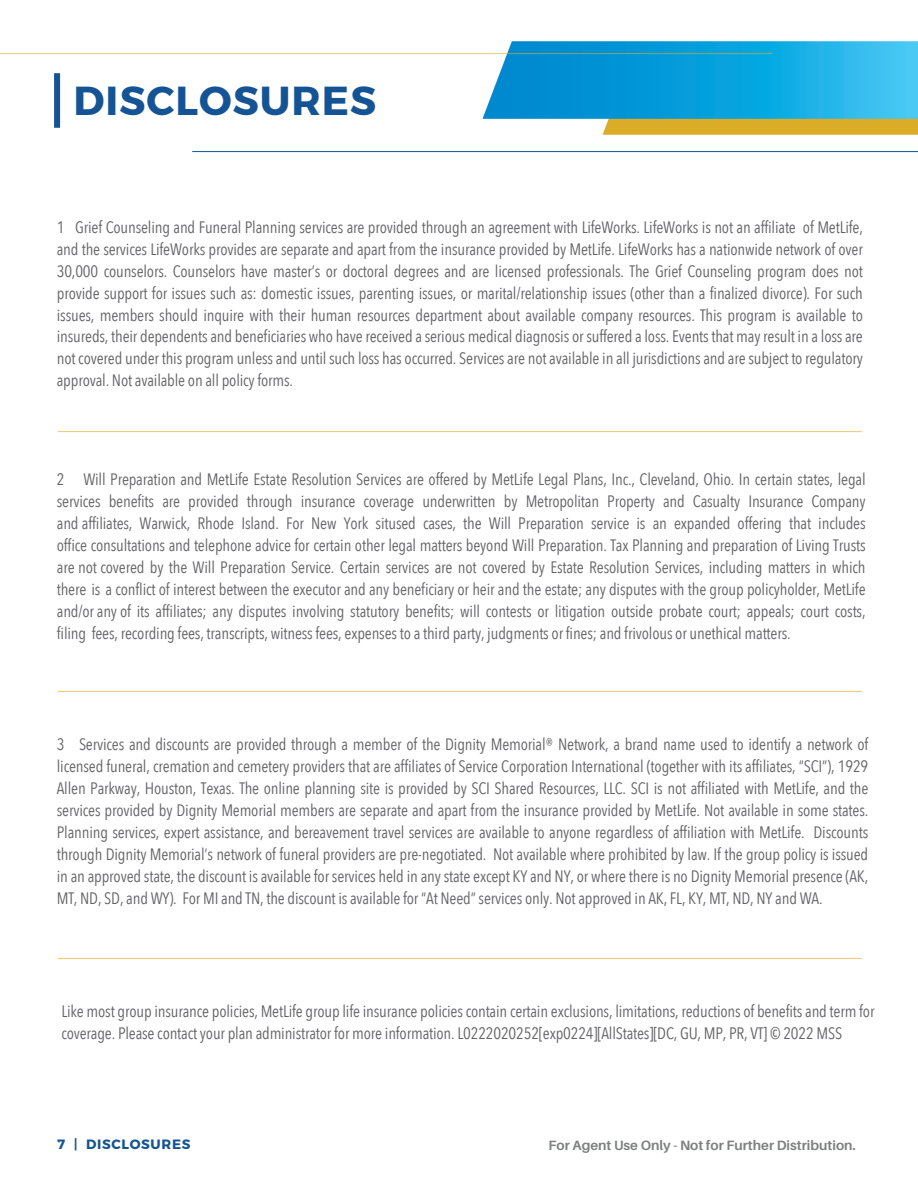
<style>
.page{position:relative;width:918px;height:1188px;background:#fff}
.page>*{position:absolute;margin:0;border:0;box-sizing:border-box;transform-origin:0 0}
.t1{font:40.5px "Trueno Bd";letter-spacing:.025em;color:#145494}
.t2{font:16.5px/22px "Avenir Next Condensed";letter-spacing:-.01em;color:#636366;text-align:justify}
.t3{font:700 13.5px "Aileron";color:#7f8181}
.t4{font:13.5px "Trueno Bd";letter-spacing:.05em;color:#145494}
.s1{font-family:"Trueno S Bd"}
</style>
<div class="page">
<div style="left:54px;top:73px;width:6px;height:55px;background:#145494"></div>
<hr style="left:58px;top:431px;width:804px;height:1px;background:#dbac27">
<hr style="left:58px;top:691px;width:804px;height:1px;background:#dbac27">
<hr style="left:58px;top:958px;width:804px;height:1px;background:#dbac27">
<hr style="left:192px;top:151px;width:726px;height:1px;background:#145494">
<svg style="left:483px;top:41px;width:435px;height:94px;background:#3cabca"></svg>
<hr style="left:0;top:53px;width:772px;height:1px;background:#dbac27">
<h1 class="t1" style="left:73px;top:75px;width:304px">DISCLOSURES</h1>
<p class="t2" style="left:57px;top:215px;width:808px">1 Grief Counseling and Funeral Planning services are provided through an agreement with LifeWorks. LifeWorks is not an affiliate of MetLife, and the services LifeWorks provides are separate and apart from the insurance provided by MetLife. LifeWorks has a nationwide network of over 30,000 counselors. Counselors have master’s or doctoral degrees and are licensed professionals. The Grief Counseling program does not provide support for issues such as: domestic issues, parenting issues, or marital/relationship issues (other than a finalized divorce). For such issues, members should inquire with their human resources department about available company resources. This program is available to insureds, their dependents and beneficiaries who have received a serious medical diagnosis or suffered a loss. Events that may result in a loss are not covered under this program unless and until such loss has occurred. Services are not available in all jurisdictions and are subject to regulatory approval. Not available on all policy forms.</p>
<p class="t2" style="left:57px;top:468px;width:810px">2 Will Preparation and MetLife Estate Resolution Services are offered by MetLife Legal Plans, Inc., Cleveland, Ohio. In certain states, legal services benefits are provided through insurance coverage underwritten by Metropolitan Property and Casualty Insurance Company and affiliates, Warwick, Rhode Island. For New York sitused cases, the Will Preparation service is an expanded offering that includes office consultations and telephone advice for certain other legal matters beyond Will Preparation. Tax Planning and preparation of Living Trusts are not covered by the Will Preparation Service. Certain services are not covered by Estate Resolution Services, including matters in which there is a conflict of interest between the executor and any beneficiary or heir and the estate; any disputes with the group policyholder, MetLife and/or any of its affiliates; any disputes involving statutory benefits; will contests or litigation outside probate court; appeals; court costs, filing fees, recording fees, transcripts, witness fees, expenses to a third party, judgments or fines; and frivolous or unethical matters.</p>
<p class="t2" style="left:57px;top:733px;width:813px">3 Services and discounts are provided through a member of the Dignity Memorial® Network, a brand name used to identify a network of licensed funeral, cremation and cemetery providers that are affiliates of Service Corporation International (together with its affiliates, “SCI”), 1929<br>Allen Parkway, Houston, Texas. The online planning site is provided by SCI Shared Resources, LLC. SCI is not affiliated with MetLife, and the services provided by Dignity Memorial members are separate and apart from the insurance provided by MetLife. Not available in some states.<br>Planning services, expert assistance, and bereavement travel services are available to anyone regardless of affiliation with MetLife. Discounts through Dignity Memorial’s network of funeral providers are pre-negotiated. Not available where prohibited by law. If the group policy is issued in an approved state, the discount is available for services held in any state except KY and NY, or where there is no Dignity Memorial presence (AK, MT, ND, SD, and WY). For MI and TN, the discount is available for “At Need” services only. Not approved in AK, FL, KY, MT, ND, NY and WA.</p>
<p class="t2" style="left:61px;top:999px;width:815px">Like most group insurance policies, MetLife group life insurance policies contain certain exclusions, limitations, reductions of benefits and term for coverage. Please contact your plan administrator for more information. L0222020252[exp0224][AllStates][DC, GU, MP, PR, VT] © 2022 MSS</p>
<p class="t4" style="left:57px;top:1136px;width:135px">7 <span class="s1">|</span> DISCLOSURES</p>
<p class="t3" style="left:549px;top:1138px;width:309px">For Agent Use Only - Not for Further Distribution.</p>
</div>
